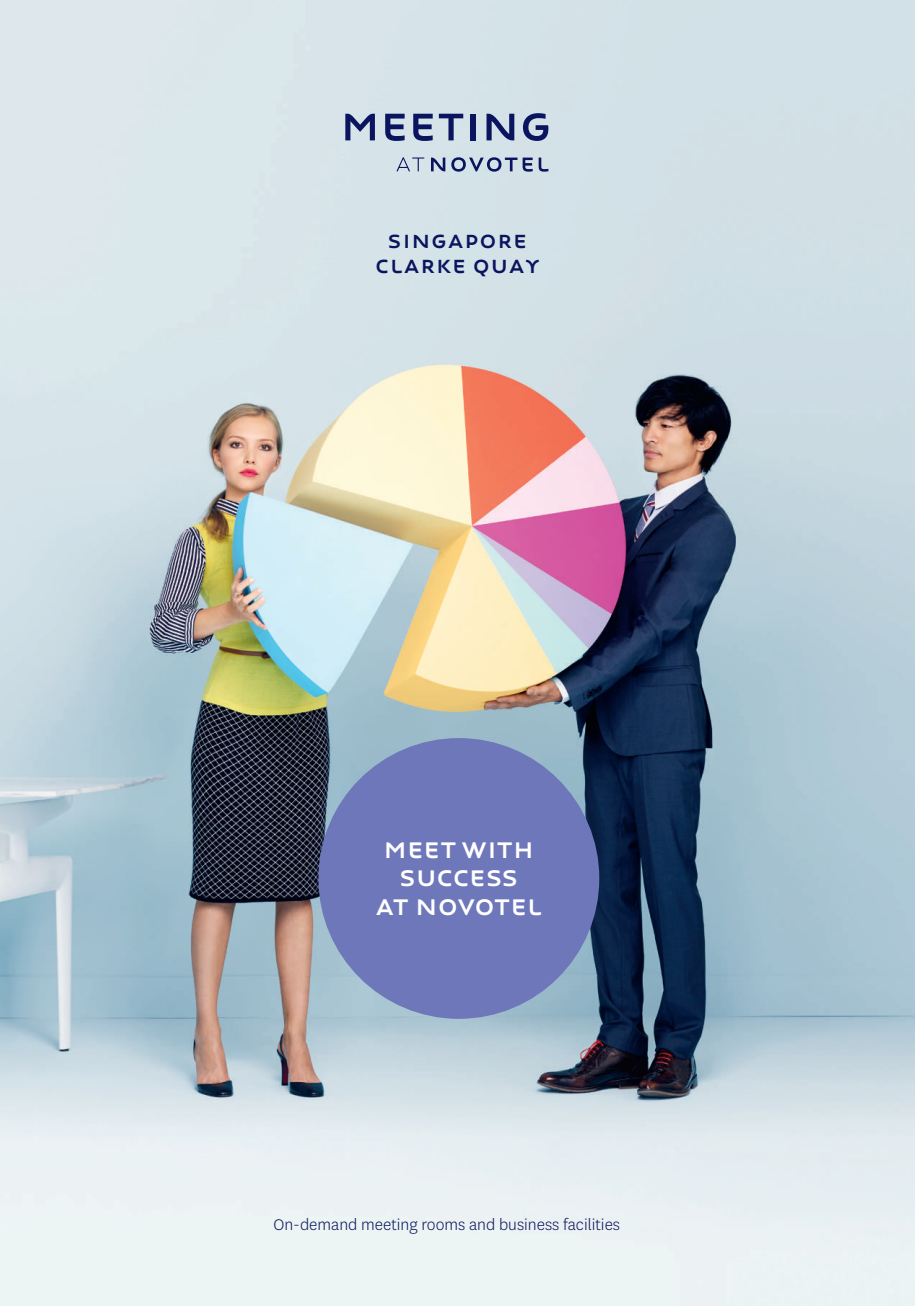
<style>
.page{position:relative;width:915px;height:1306px;background:#fff}
.page>*{position:absolute;margin:0;border:0;box-sizing:border-box;transform-origin:0 0}
.t1{font:500 24px/28.5px "Novotype";color:#fff;text-align:center}
.t2{font:500 20.25px/24.3px "Novotype";letter-spacing:.04em;color:#0b145e;text-align:center}
.t3{font:300 18px "National";color:#0b145e}
</style>
<div class="page">
<img style="left:0;top:0;width:914px;height:1305px">
<div style="left:318px;top:738px;width:281px;height:280px;background:#6e77b9;border-radius:50%"></div>
<svg style="left:431px;top:158px;width:14px;height:13px"></svg>
<svg style="left:451px;top:157px;width:81px;height:15px"></svg>
<svg style="left:538px;top:157px;width:10px;height:15px"></svg>
<svg style="left:345px;top:114px;width:30px;height:26px"></svg>
<svg style="left:385px;top:114px;width:19px;height:27px"></svg>
<svg style="left:413px;top:114px;width:19px;height:27px"></svg>
<svg style="left:438px;top:114px;width:25px;height:26px"></svg>
<div style="left:470px;top:114px;width:5px;height:26px;background:#0b145e"></div>
<svg style="left:486px;top:114px;width:28px;height:26px"></svg>
<svg style="left:522px;top:113px;width:27px;height:28px"></svg>
<svg style="left:396px;top:157px;width:28px;height:14px"></svg>
<p class="t2" style="left:375px;top:229px;width:166px">SINGAPORE<br>CLARKE QUAY</p>
<h1 class="t1" style="left:375px;top:835px;width:168px">MEET WITH<br>SUCCESS<br>AT NOVOTEL</h1>
<p class="t3" style="left:273px;top:1213px;width:348px">On-demand meeting rooms and business facilities</p>
</div>
